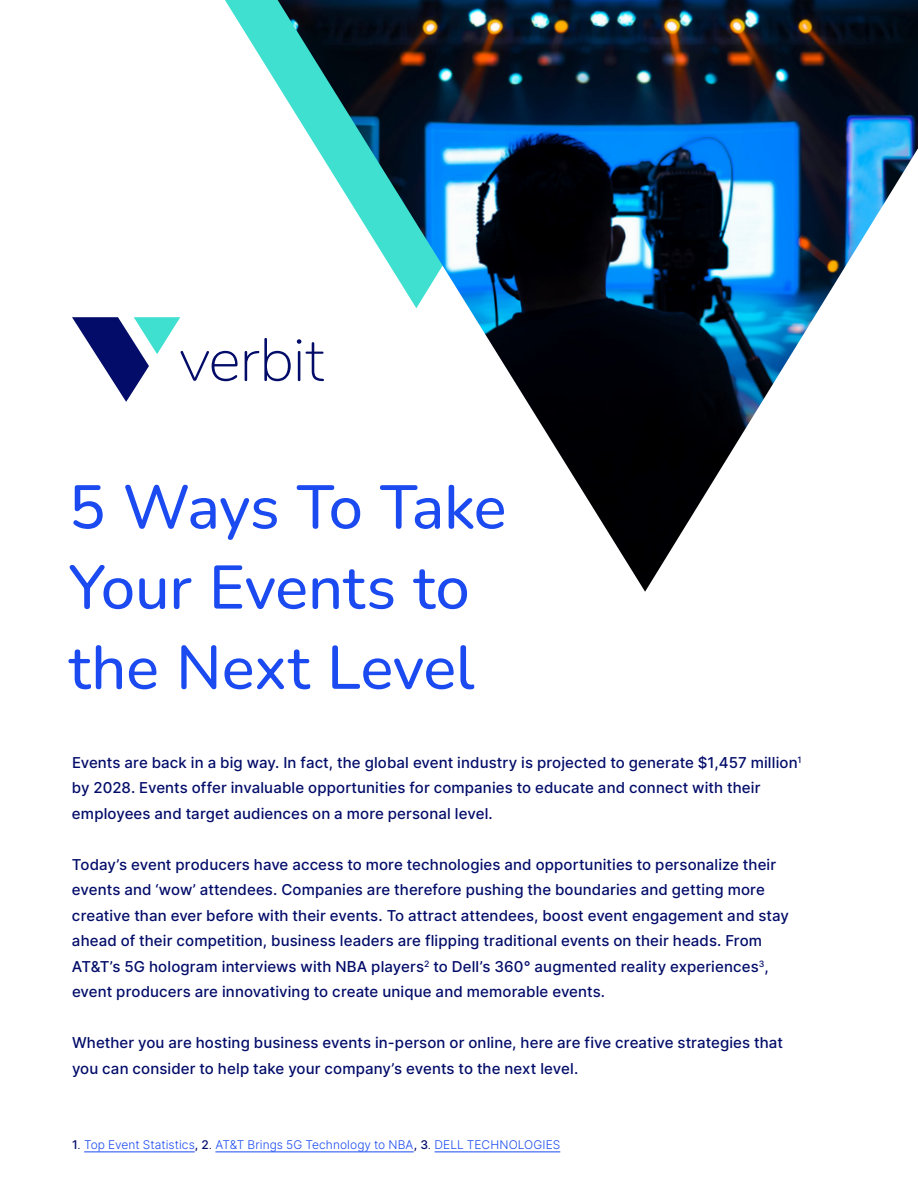
<style>
.page{position:relative;width:918px;height:1188px;background:#fff}
.page>*{position:absolute;margin:0;border:0;box-sizing:border-box;transform-origin:0 0}
.t1{font:500 61.2px/80.2px "Nunito";letter-spacing:-.005em;color:#1a4af0}
.t2{font:500 15px/25.5px "Inter";letter-spacing:.005em;color:#030d69}
.t3{font:300 12px "Inter";letter-spacing:.005em;color:#1a4af0}
.s1{font-weight:500;color:#030d69}
.s2{color:#030d69}
</style>
<div class="page">
<svg style="left:225px;top:0;width:53px;height:86px"></svg>
<img style="left:278px;top:0;width:640px;height:592px">
<svg style="left:245px;top:338px;width:46px;height:43px"></svg>
<svg style="left:297px;top:339px;width:27px;height:42px"></svg>
<svg style="left:72px;top:317px;width:166px;height:85px"></svg>
<hr style="left:84px;top:1152px;width:111px;height:1px;background:#1a4af0">
<hr style="left:215px;top:1152px;width:199px;height:1px;background:#1a4af0">
<hr style="left:435px;top:1152px;width:125px;height:1px;background:#1a4af0">
<h1 class="t1" style="left:69px;top:465px;width:439px">5 Ways To Take<br>Your Events to the Next Level</h1>
<p class="t2" style="left:72px;top:749px;width:731px">Events are back in a big way. In fact, the global event industry is projected to generate $1,457 million<sup>1 </sup>by 2028. Events offer invaluable opportunities for companies to educate and connect with their employees and target audiences on a more personal level.</p>
<p class="t2" style="left:72px;top:851px;width:719px">Today’s event producers have access to more technologies and opportunities to personalize their events and ‘wow’ attendees. Companies are therefore pushing the boundaries and getting more creative than ever before with their events. To attract attendees, boost event engagement and stay ahead of their competition, business leaders are flipping traditional events on their heads. From AT&amp;T’s 5G hologram interviews with NBA players<sup>2</sup> to Dell’s 360° augmented reality experiences<sup>3</sup>, event producers are innovativing to create unique and memorable events.</p>
<p class="t2" style="left:72px;top:1030px;width:713px">Whether you are hosting business events in-person or online, here are five creative strategies that you can consider to help take your company’s events to the next level.</p>
<p class="t3" style="left:72px;top:1136px;width:490px"><span class="s1">1</span><span class="s2">.</span> Top Event Statistics<span class="s1">, 2</span><span class="s2">.</span> AT&amp;T Brings 5G Technology to NBA<span class="s1">, 3</span><span class="s2">.</span> DELL TECHNOLOGIES</p>
</div>
